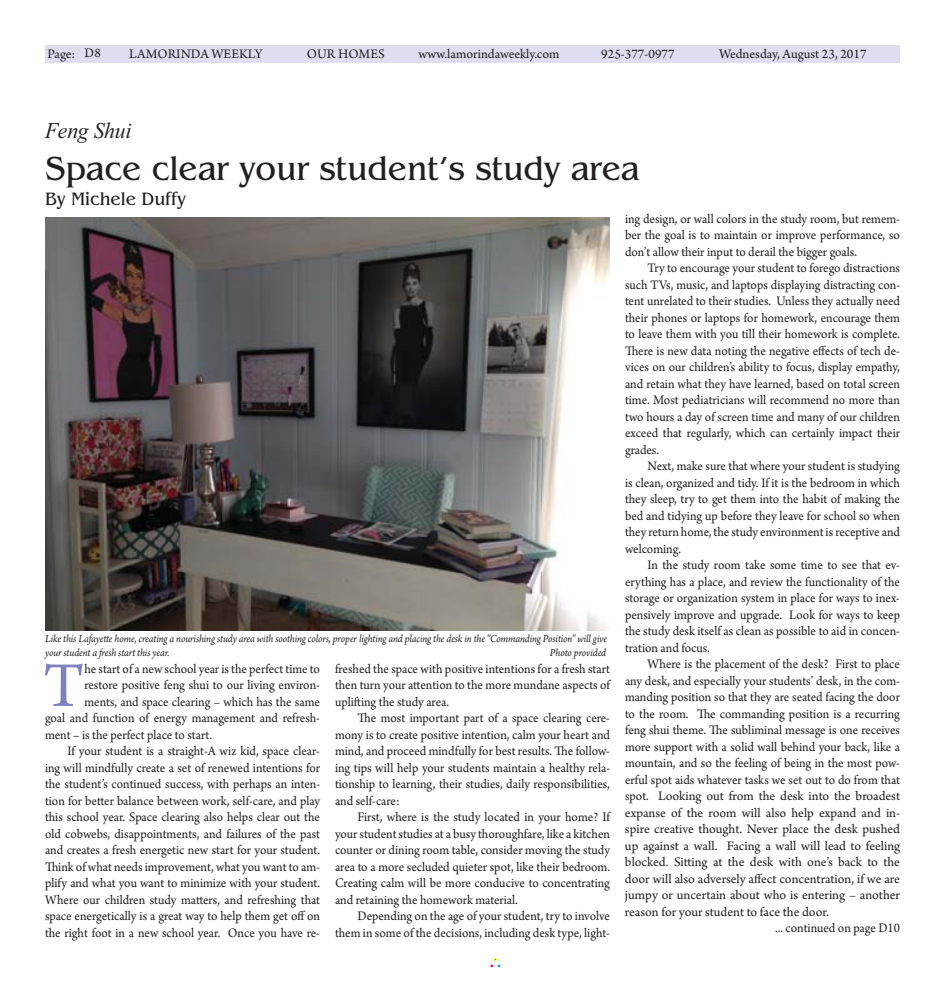
<style>
.page{position:relative;width:945px;height:990px;background:#fff}
.page>*{position:absolute;margin:0;border:0;box-sizing:border-box;transform-origin:0 0}
.t1{font:67.12px "Arno Pro";color:#7e81be;scale:.95 1}
.t2{font:35px "Benguiat";letter-spacing:-.005em;color:#231f20;scale:.95 1}
.t3{font:italic 22.5px "Times New Roman";letter-spacing:-.005em;color:#231f20;scale:.95 1}
.t4{font:18.75px "Benguiat";letter-spacing:-.005em;color:#231f20;scale:.95 1}
.t5{font:13.75px/16.5px "Arno Pro";color:#231f20;text-align:justify;scale:.95 1}
.t6{font:13.75px "Arno Pro";color:#231f20}
.t7{font:italic 11.25px/13.5px "Arno Pro";letter-spacing:-.01em;color:#231f20;scale:.94 1}
</style>
<div class="page">
<div style="left:490px;top:958px;width:11px;height:10px;border:1px solid #fff"></div>
<div style="left:45px;top:45px;width:855px;height:17px;background:#dedef0"></div>
<img style="left:45px;top:218px;width:565px;height:413px">
<p class="t6" style="left:85px;top:44px;width:18px">D8</p>
<p class="t6" style="left:719px;top:45px;width:149px">Wednesday, August 23, 2017</p>
<p class="t6" style="left:48px;top:45px;width:29px">Page:</p>
<p class="t6" style="left:129px;top:45px;width:135px">LAMORINDA WEEKLY</p>
<p class="t6" style="left:307px;top:45px;width:79px">OUR HOMES</p>
<p class="t6" style="left:419px;top:45px;width:142px">www.lamorindaweekly.com</p>
<p class="t6" style="left:601px;top:45px;width:75px">925-377-0977</p>
<h3 class="t3" style="left:45px;top:117px;width:92px">Feng Shui</h3>
<h2 class="t2" style="left:45px;top:156px;width:627px">Space clear your student’s study area</h2>
<h3 class="t4" style="left:45px;top:192px;width:150px">By Michele Duffy</h3>
<p class="t7" style="left:45px;top:632px;width:600px">Like this Lafayette home, creating a nourishing study area with soothing colors, proper lighting and placing the desk in the "Commanding Position" will give your student a fresh start this year.</p>
<p class="t7" style="left:550px;top:646px;width:61px">Photo provided</p>
<h1 class="t1" style="left:44px;top:643px;width:45px">T</h1>
<p class="t5" style="left:84px;top:660px;width:250px">he start of a new school year is the perfect time to</p>
<p class="t5" style="left:84px;top:676px;width:249px">restore positive feng shui to our living environ-</p>
<p class="t5" style="left:84px;top:693px;width:250px">ments, and space clearing – which has the same</p>
<p class="t5" style="left:45px;top:709px;width:291px">goal and function of energy management and refresh-</p>
<p class="t5" style="left:45px;top:726px;width:177px">ment – is the perfect place to start.</p>
<p class="t5" style="left:68px;top:742px;width:267px">If your student is a straight-A wiz kid, space clear-</p>
<p class="t5" style="left:45px;top:759px;width:291px">ing will mindfully create a set of renewed intentions for</p>
<p class="t5" style="left:45px;top:775px;width:291px">the student’s continued success, with perhaps an inten-</p>
<p class="t5" style="left:45px;top:792px;width:291px">tion for better balance between work, self-care, and play</p>
<p class="t5" style="left:45px;top:808px;width:291px">this school year. Space clearing also helps clear out the</p>
<p class="t5" style="left:45px;top:825px;width:291px">old cobwebs, disappointments, and failures of the past</p>
<p class="t5" style="left:45px;top:841px;width:291px">and creates a fresh energetic new start for your student.</p>
<p class="t5" style="left:45px;top:858px;width:291px">Think of what needs improvement, what you want to am-</p>
<p class="t5" style="left:45px;top:874px;width:291px">plify and what you want to minimize with your student.</p>
<p class="t5" style="left:45px;top:891px;width:291px">Where our children study matters, and refreshing that</p>
<p class="t5" style="left:45px;top:907px;width:291px">space energetically is a great way to help them get off on</p>
<p class="t5" style="left:45px;top:924px;width:291px">the right foot in a new school year. Once you have re-</p>
<p class="t5" style="left:335px;top:660px;width:291px">freshed the space with positive intentions for a fresh start then turn your attention to the more mundane aspects of uplifting the study area.</p>
<p class="t5" style="left:335px;top:709px;width:291px;text-indent:23px">The most important part of a space clearing cere&shy;mony is to create positive intention, calm your heart and mind, and proceed mindfully for best results. The follow&shy;ing tips will help your students maintain a healthy rela&shy;tionship to learning, their studies, daily responsibilities, and self-care:</p>
<p class="t5" style="left:335px;top:808px;width:291px;text-indent:23px">First, where is the study located in your home? If your student studies at a busy thoroughfare, like a kitchen counter or dining room table, consider moving the study area to a more secluded quieter spot, like their bedroom.<br>Creating calm will be more conducive to concentrating and retaining the homework material.</p>
<p class="t5" style="left:335px;top:907px;width:291px;text-align:right">Depending on the age of your student, try to involve them in some of the decisions, including desk type, light-</p>
<p class="t5" style="left:625px;top:210px;width:291px">ing design, or wall colors in the study room, but remem&shy;ber the goal is to maintain or improve performance, so don’t allow their input to derail the bigger goals.</p>
<p class="t5" style="left:625px;top:259px;width:291px;text-indent:23px">Try to encourage your student to forego distractions such TVs, music, and laptops displaying distracting con&shy;tent unrelated to their studies. Unless they actually need their phones or laptops for homework, encourage them to leave them with you till their homework is complete.<br>There is new data noting the negative effects of tech de&shy;vices on our children’s ability to focus, display empathy, and retain what they have learned, based on total screen time. Most pediatricians will recommend no more than two hours a day of screen time and many of our children exceed that regularly, which can certainly impact their grades.</p>
<p class="t5" style="left:625px;top:457px;width:291px;text-indent:23px">Next, make sure that where your student is studying is clean, organized and tidy. If it is the bedroom in which they sleep, try to get them into the habit of making the bed and tidying up before they leave for school so when they return home, the study environment is receptive and welcoming.</p>
<p class="t5" style="left:625px;top:556px;width:291px;text-indent:23px">In the study room take some time to see that ev&shy;erything has a place, and review the functionality of the storage or organization system in place for ways to inex&shy;pensively improve and upgrade. Look for ways to keep the study desk itself as clean as possible to aid in concen&shy;tration and focus.</p>
<p class="t5" style="left:648px;top:655px;width:267px">Where is the placement of the desk? First to place</p>
<p class="t5" style="left:625px;top:672px;width:291px">any desk, and especially your students’ desk, in the com-</p>
<p class="t5" style="left:625px;top:688px;width:291px">manding position so that they are seated facing the door</p>
<p class="t5" style="left:625px;top:705px;width:291px">to the room. The commanding position is a recurring</p>
<p class="t5" style="left:625px;top:721px;width:291px">feng shui theme. The subliminal message is one receives</p>
<p class="t5" style="left:625px;top:738px;width:291px">more support with a solid wall behind your back, like a</p>
<p class="t5" style="left:625px;top:754px;width:291px">mountain, and so the feeling of being in the most pow-</p>
<p class="t5" style="left:625px;top:771px;width:291px">erful spot aids whatever tasks we set out to do from that</p>
<p class="t5" style="left:625px;top:787px;width:291px">spot. Looking out from the desk into the broadest</p>
<p class="t6" style="left:625px;top:804px;width:277px">expanse of the room will also help expand and in-</p>
<p class="t6" style="left:625px;top:820px;width:277px">spire creative thought. Never place the desk pushed</p>
<p class="t6" style="left:625px;top:837px;width:277px">up against a wall. Facing a wall will lead to feeling</p>
<p class="t6" style="left:625px;top:853px;width:277px">blocked. Sitting at the desk with one’s back to the</p>
<p class="t6" style="left:625px;top:870px;width:277px">door will also adversely affect concentration, if we are</p>
<p class="t6" style="left:625px;top:886px;width:277px">jumpy or uncertain about who is entering – another</p>
<p class="t6" style="left:625px;top:903px;width:206px">reason for your student to face the door.</p>
<p class="t5" style="left:775px;top:919px;width:133px">... continued on page D10</p>
</div>
